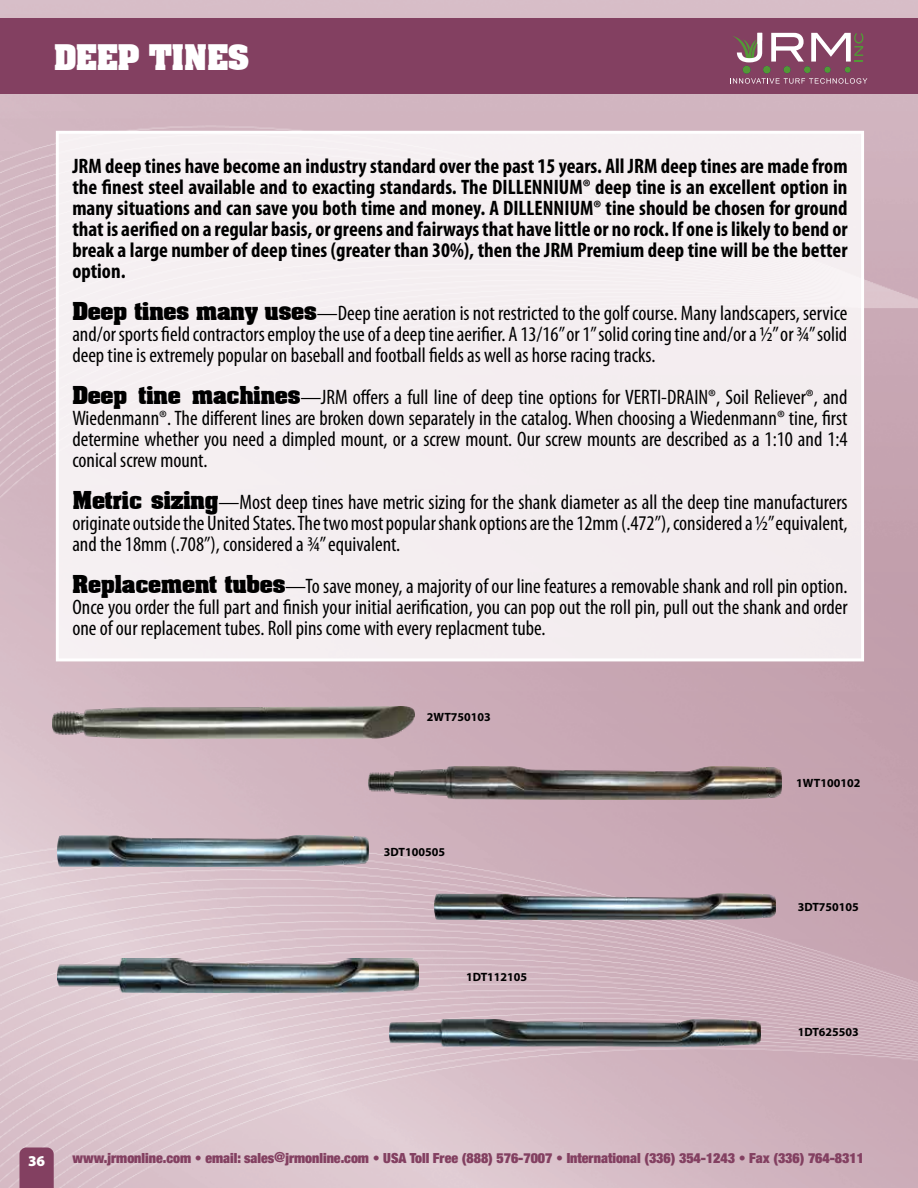
<style>
.page{position:relative;width:918px;height:1188px;background:#fff}
.page>*{position:absolute;margin:0;border:0;box-sizing:border-box;transform-origin:0 0}
.t1{font:700 30px "Aardvark";color:#fff}
.t2{font:condensed 21px/21px "Myriad Pro";color:#000;text-align:justify}
.t3{font:700 condensed 21px/21px "Myriad Pro";color:#000;text-align:justify}
.t4{font:900 15px "Myriad Pro";color:#fff}
.t5{font:900 condensed 13.95px "Helvetica Neue LT Std";color:#834061}
.t6{font:700 12px "Myriad Pro";color:#000}
.s1{font-family:"Aardvark";font-weight:700;font-stretch:normal}
</style>
<div class="page">
<img style="left:0;top:0;width:918px;height:1188px">
<div style="left:0;top:19px;width:918px;height:75px;background:#834061"></div>
<svg style="left:20px;top:1148px;width:34px;height:40px"></svg>
<div style="left:57px;top:132px;width:806px;height:528px;background:#f4eef1"></div>
<div style="left:56px;top:131px;width:808px;height:530px;border:3px solid #fff"></div>
<img style="left:389px;top:1019px;width:372px;height:28px">
<img style="left:57px;top:958px;width:361px;height:34px">
<img style="left:434px;top:893px;width:341px;height:26px">
<img style="left:57px;top:836px;width:312px;height:30px">
<img style="left:369px;top:766px;width:412px;height:33px">
<img style="left:52px;top:706px;width:363px;height:33px">
<svg style="left:730px;top:33px;width:137px;height:51px"></svg>
<h1 class="t1" style="left:54px;top:31px;width:197px">DEEP TINES</h1>
<p class="t3" style="left:72px;top:155px;width:777px">JRM deep tines have become an industry standard over the past 15 years. All JRM deep tines are made from the finest steel available and to exacting standards. The DILLENNIUM® deep tine is an excellent option in many situations and can save you both time and money. A DILLENNIUM® tine should be chosen for ground that is aerified on a regular basis, or greens and fairways that have little or no rock. If one is likely to bend or break a large number of deep tines (greater than 30%), then the JRM Premium deep tine will be the better option.</p>
<p class="t2" style="left:72px;top:302px;width:777px"><span class="s1">Deep tines many uses</span>—Deep tine aeration is not restricted to the golf course. Many landscapers, service and/or sports field contractors employ the use of a deep tine aerifier. A 13/16” or 1” solid coring tine and/or a ½” or ¾” solid deep tine is extremely popular on baseball and football fields as well as horse racing tracks.</p>
<p class="t2" style="left:72px;top:386px;width:777px"><span class="s1">Deep tine machines</span>—JRM offers a full line of deep tine options for VERTI-DRAIN®, Soil Reliever®, and Wiedenmann®. The different lines are broken down separately in the catalog. When choosing a Wiedenmann® tine, first determine whether you need a dimpled mount, or a screw mount. Our screw mounts are described as a 1:10 and 1:4 conical screw mount.</p>
<p class="t2" style="left:72px;top:491px;width:777px"><span class="s1">Metric sizing</span>—Most deep tines have metric sizing for the shank diameter as all the deep tine manufacturers originate outside the United States. The two most popular shank options are the 12mm (.472”), considered a ½” equivalent, and the 18mm (.708”), considered a ¾” equivalent.</p>
<p class="t2" style="left:72px;top:575px;width:777px"><span class="s1">Replacement tubes</span>—To save money, a majority of our line features a removable shank and roll pin option.<br>Once you order the full part and finish your initial aerification, you can pop out the roll pin, pull out the shank and order one of our replacement tubes. Roll pins come with every replacment tube.</p>
<p class="t6" style="left:427px;top:709px;width:66px">2WT750103</p>
<p class="t6" style="left:384px;top:844px;width:63px">3DT100505</p>
<p class="t6" style="left:466px;top:969px;width:63px">1DT112105</p>
<p class="t6" style="left:796px;top:775px;width:66px">1WT100102</p>
<p class="t6" style="left:798px;top:899px;width:63px">3DT750105</p>
<p class="t6" style="left:798px;top:1025px;width:63px">1DT625503</p>
<p class="t4" style="left:28px;top:1152px;width:19px">36</p>
<p class="t5" style="left:73px;top:1150px;width:793px">www.jrmonline.com • email: sales@jrmonline.com • USA Toll Free (888) 576-7007 • International (336) 354-1243 • Fax (336) 764-8311</p>
</div>
